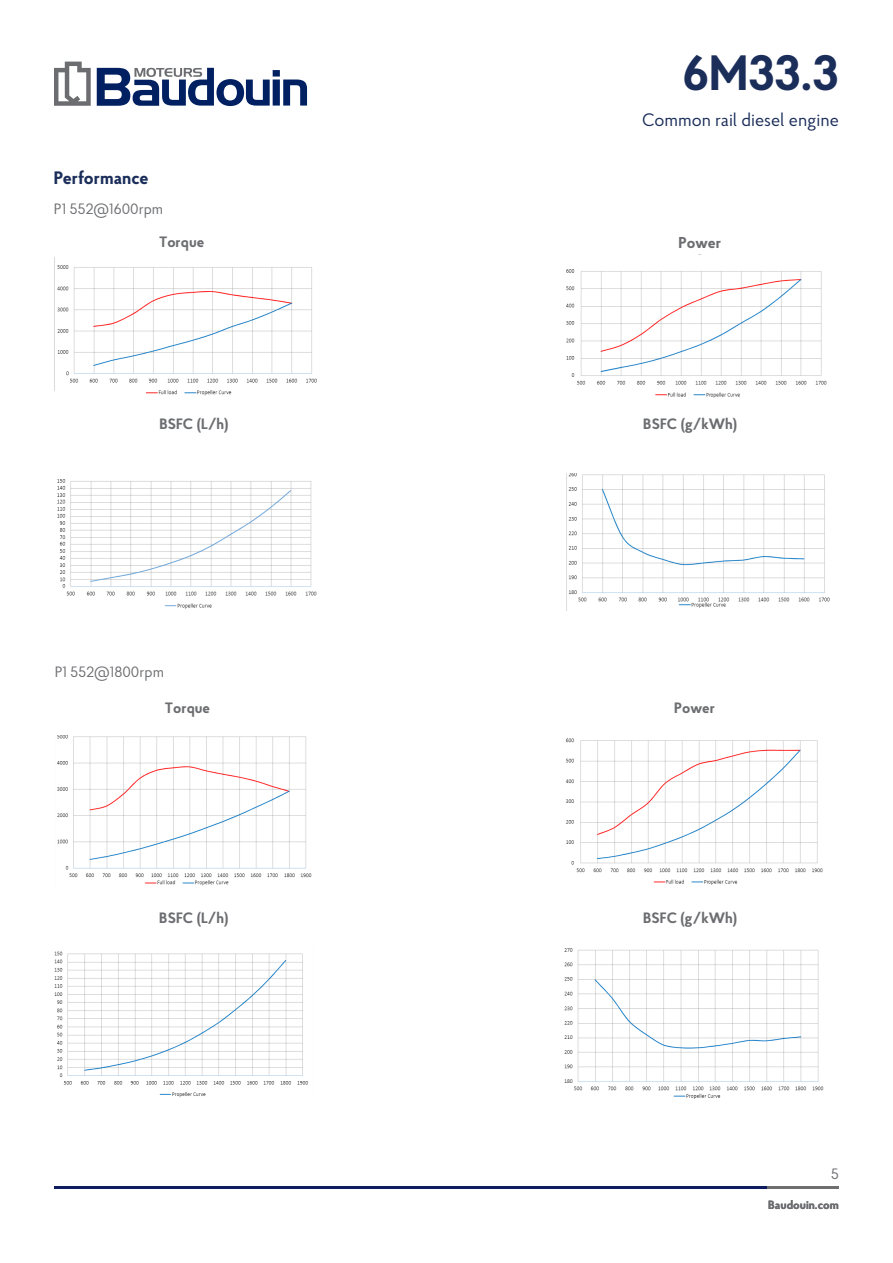
<style>
.page{position:relative;width:893px;height:1263px;background:#fff}
.page>*{position:absolute;margin:0;border:0;box-sizing:border-box;transform-origin:0 0}
.t1{font:700 49.5px "Proba Pro";color:#1b2e5a}
.t2{font:18px "Proba Pro";color:#1b2e5a}
.t3{font:700 18px "Proba Pro";color:#1b2e5a}
.t4{font:700 15.75px "Proba Pro";color:#6c6d70}
.t5{font:700 15px "Proba Pro";color:#6c6d70}
.t6{font:15px "Proba Pro";color:#6c6d70}
.t7{font:700 12px "Proba Pro";color:#6c6d70}
</style>
<div class="page">
<svg style="left:97px;top:68px;width:210px;height:38px"></svg>
<svg style="left:54px;top:62px;width:37px;height:44px"></svg>
<hr style="left:54px;top:1186px;width:715px;height:3px;background:#0e1d61">
<hr style="left:768px;top:1186px;width:71px;height:3px;background:#706f6f">
<img style="left:57px;top:265px;width:260px;height:131px">
<img style="left:566px;top:269px;width:260px;height:129px">
<img style="left:568px;top:473px;width:262px;height:135px">
<img style="left:57px;top:479px;width:260px;height:130px">
<img style="left:57px;top:735px;width:255px;height:151px">
<img style="left:565px;top:738px;width:258px;height:147px">
<img style="left:564px;top:948px;width:260px;height:151px">
<img style="left:54px;top:951px;width:254px;height:146px">
<p class="t3" style="left:54px;top:165px;width:96px">Performance</p>
<p class="t6" style="left:54px;top:199px;width:111px">P1 552@1600rpm</p>
<p class="t5" style="left:159px;top:232px;width:47px">Torque</p>
<p class="t5" style="left:159px;top:413px;width:71px">BSFC (L/h)</p>
<p class="t6" style="left:55px;top:662px;width:111px">P1 552@1800rpm</p>
<p class="t5" style="left:165px;top:697px;width:47px">Torque</p>
<p class="t5" style="left:159px;top:907px;width:71px">BSFC (L/h)</p>
<p class="t1" style="left:683px;top:39px;width:158px">6M33.3</p>
<p class="t2" style="left:642px;top:108px;width:198px">Common rail diesel engine</p>
<p class="t4" style="left:678px;top:232px;width:44px">Power</p>
<p class="t5" style="left:643px;top:413px;width:95px">BSFC (g/kWh)</p>
<p class="t5" style="left:674px;top:697px;width:42px">Power</p>
<p class="t5" style="left:643px;top:907px;width:95px">BSFC (g/kWh)</p>
<p class="t6" style="left:831px;top:1164px;width:9px">5</p>
<p class="t7" style="left:768px;top:1197px;width:72px">Baudouin.com</p>
</div>
